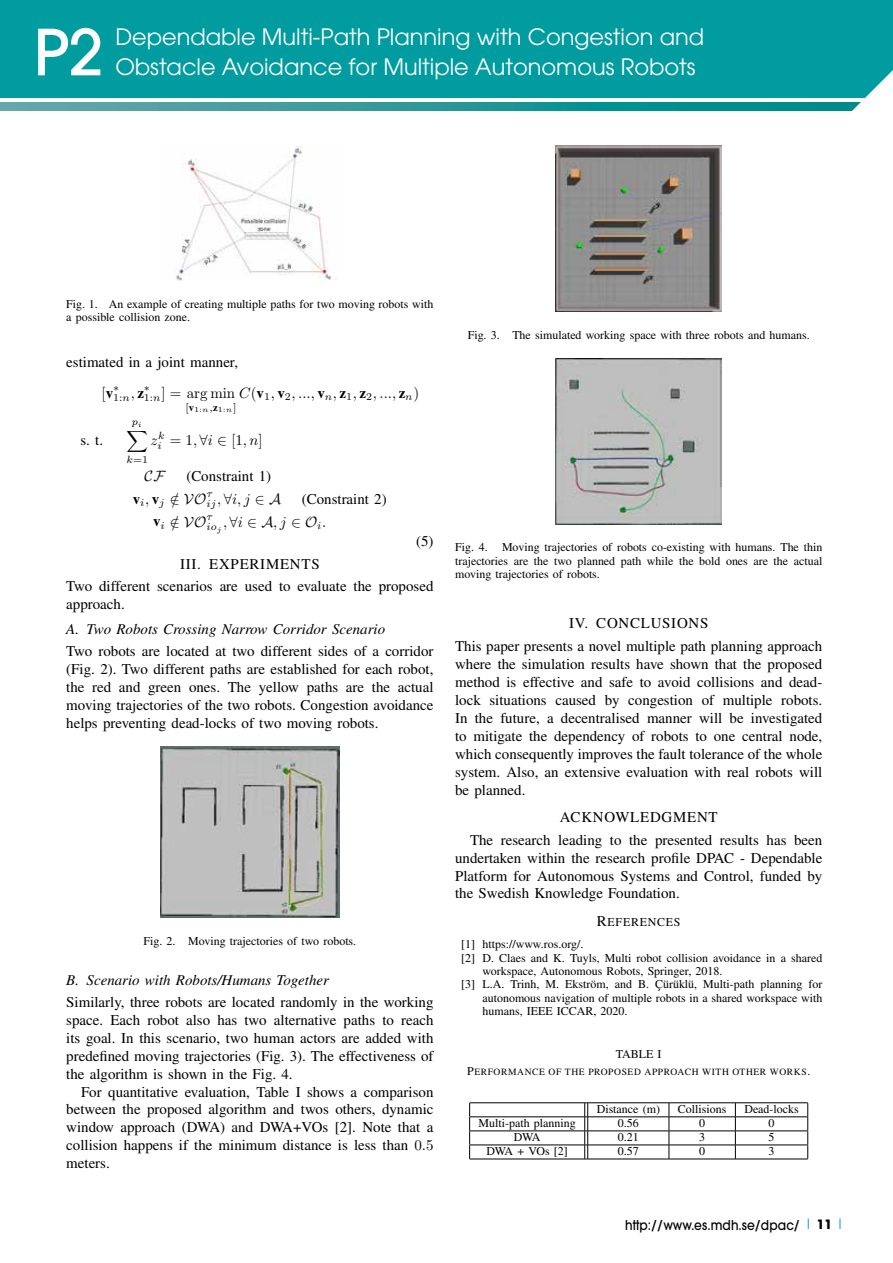
<style>
.page{position:relative;width:893px;height:1263px;background:#fff}
.page>*{position:absolute;margin:0;border:0;box-sizing:border-box;transform-origin:0 0}
.t1{font:500 63px "ITC Avant Garde Pro";color:#fff}
.t2{font:22.5px "ITC Avant Garde Pro";color:#fff}
.t3{font:15px/18px "Nimbus Rom No 9 L";color:#000;text-align:justify}
.t4{font:italic 15px "Nimbus Rom No 9 L";color:#000}
.t5{font:15px "CMMI10";color:#000}
.t6{font:15px "CMSY10";color:#000}
.t7{font:15px "CMR10";color:#000}
.t8{font:500 13.5px "ITC Avant Garde Pro";color:#000;scale:.9 1}
.t9{font:12px/13.5px "Nimbus Rom No 9 L";color:#000;text-align:justify}
.t10{font:12px "Nimbus Rom No 9 L";letter-spacing:.06em;color:#000}
.t11{font:10.5px "CMR7";color:#000}
.t12{font:10.5px "CMMI7";color:#000}
.t13{font:9.6px "Nimbus Rom No 9 L";letter-spacing:.06em;color:#000}
.t14{font:7.5px "CMR5";color:#000}
.s1{font-family:"Nimbus Rom No 9 L";font-weight:500}
.s2{font-family:"CMR10"}
.s3{font-family:"CMMI5"}
.s4{font-family:"CMMI7"}
.s5{font-family:"CMMI10"}
.s6{font-family:"CMSY10"}
.s7{font-size:15px}
.s8{font-size:12px}
.s9{font-family:"Frutiger";font-weight:300;font-stretch:condensed;font-size:15px;color:#009ca0}
.s10{font-weight:700;font-size:12.75px}
</style>
<div class="page">
<svg style="left:0;top:102px;width:848px;height:9px;background:#2a9898"></svg>
<div style="left:0;top:0;width:893px;height:98px;background:#009ca0"></div>
<svg style="left:848px;top:70px;width:45px;height:41px"></svg>
<img style="left:174px;top:146px;width:158px;height:135px">
<img style="left:161px;top:747px;width:178px;height:171px">
<img style="left:556px;top:146px;width:165px;height:166px">
<img style="left:556px;top:359px;width:165px;height:165px">
<hr style="left:470px;top:1102px;width:338px;height:1px;background:#000">
<hr style="left:470px;top:1116px;width:338px;height:1px;background:#000">
<hr style="left:470px;top:1130px;width:338px;height:1px;background:#000">
<hr style="left:470px;top:1145px;width:338px;height:1px;background:#000">
<svg style="left:469px;top:1103px;width:1px;height:56px"></svg>
<svg style="left:584px;top:1103px;width:4px;height:56px"></svg>
<svg style="left:669px;top:1103px;width:1px;height:56px"></svg>
<svg style="left:735px;top:1103px;width:1px;height:56px"></svg>
<svg style="left:807px;top:1103px;width:1px;height:56px"></svg>
<hr style="left:470px;top:1159px;width:338px;height:1px;background:#000">
<h1 class="t1" style="left:34px;top:12px;width:71px">P2</h1>
<h2 class="t2" style="left:115px;top:23px;width:590px">Dependable Multi-Path Planning with Congestion and</h2>
<h2 class="t2" style="left:115px;top:53px;width:582px">Obstacle Avoidance for Multiple Autonomous Robots</h2>
<p class="t9" style="left:66px;top:297px;width:369px">Fig. 1. An example of creating multiple paths for two moving robots with a possible collision zone.</p>
<p class="t3" style="left:66px;top:353px;width:173px">estimated in a joint manner,</p>
<p class="t7" style="left:102px;top:386px;width:19px">[<span class="s1">v</span><sup>∗</sup></p>
<p class="t5" style="left:144px;top:386px;width:277px"><sub>1:</sub><sub>n</sub><span class="s2">] = arg min</span> C<span class="s2">(</span><span class="s1">v</span><sub>1</sub>, <span class="s1">v</span><sub>2</sub>, ..., <span class="s1">v</span><sub>n</sub>, <span class="s1">z</span><sub>1</sub>, <span class="s1">z</span><sub>2</sub>, ..., <span class="s1">z</span><sub>n</sub><span class="s2">)</span></p>
<p class="t14" style="left:186px;top:407px;width:53px"><sup>[</sup><sup>v</sup>1:<span class="s3">n</span><sup>,</sup><sup>z</sup>1:<span class="s3">n</span><sup>]</sup></p>
<p class="t11" style="left:113px;top:393px;width:38px">1:<span class="s4">n</span><sup>,</sup> <sup>z</sup><sup>∗</sup></p>
<p class="t3" style="left:80px;top:431px;width:24px">s. t.</p>
<p class="t12" style="left:132px;top:417px;width:12px">p<sub>i</sub></p>
<p class="t11" style="left:126px;top:455px;width:23px"><span class="s4">k</span>=1</p>
<p class="t5" style="left:151px;top:433px;width:15px">z<sup>k</sup></p>
<p class="t7" style="left:158px;top:433px;width:107px"><sub>i</sub> =1<span class="s5">,</span><span class="s6">∀</span><span class="s5">i</span> <span class="s6">∈</span> [1<span class="s5">,n</span>]</p>
<p class="t6" style="left:145px;top:467px;width:21px">CF</p>
<p class="t3" style="left:186px;top:467px;width:86px">(Constraint 1)</p>
<p class="t6" style="left:133px;top:490px;width:150px"><span class="s1">v</span><sub>i</sub><span class="s5">,</span><span class="s1">v</span><sub>j</sub> ∈ VO<sub>ij</sub><span class="s5">,</span>∀<span class="s5">i,j</span> ∈ A</p>
<p class="t5" style="left:171px;top:492px;width:9px">/</p>
<p class="t12" style="left:207px;top:489px;width:7px">τ</p>
<p class="t3" style="left:302px;top:490px;width:86px">(Constraint 2)</p>
<p class="t6" style="left:153px;top:512px;width:175px"><span class="s1">v</span><sub>i</sub> ∈ VO<sub>io</sub><sub>j</sub> <span class="s5">,</span>∀<span class="s5">i</span> ∈ A<span class="s5">,j</span> ∈ O<sub>i</sub><span class="s5">.</span></p>
<p class="t5" style="left:171px;top:515px;width:9px">/</p>
<p class="t12" style="left:207px;top:512px;width:7px">τ</p>
<p class="t3" style="left:416px;top:532px;width:19px">(5)</p>
<p class="t3" style="left:66px;top:553px;width:369px;line-height:22.2px;text-align:center">III. EXPERIMENTS<br>Two different scenarios are used to evaluate the proposed</p>
<p class="t3" style="left:66px;top:595px;width:60px">approach.</p>
<p class="t4" style="left:66px;top:620px;width:320px">A. Two Robots Crossing Narrow Corridor Scenario</p>
<p class="t3" style="left:66px;top:642px;width:369px">Two robots are located at two different sides of a corridor (Fig. 2). Two different paths are established for each robot, the red and green ones. The yellow paths are the actual moving trajectories of the two robots. Congestion avoidance helps preventing dead-locks of two moving robots.</p>
<p class="t9" style="left:143px;top:934px;width:214px">Fig. 2. Moving trajectories of two robots.</p>
<p class="t4" style="left:66px;top:971px;width:264px">B. Scenario with Robots/Humans Together</p>
<p class="t3" style="left:66px;top:993px;width:369px">Similarly, three robots are located randomly in the working space. Each robot also has two alternative paths to reach its goal. In this scenario, two human actors are added with predefined moving trajectories (Fig. 3). The effectiveness of the algorithm is shown in the Fig. 4.</p>
<p class="t3" style="left:66px;top:1083px;width:369px;text-indent:15px">For quantitative evaluation, Table I shows a comparison between the proposed algorithm and twos others, dynamic window approach (DWA) and DWA+VOs [2]. Note that a collision happens if the minimum distance is less than <span class="s2">0</span><span class="s5">.</span><span class="s2">5 </span>meters.</p>
<p class="t9" style="left:468px;top:328px;width:343px">Fig. 3. The simulated working space with three robots and humans.</p>
<p class="t9" style="left:455px;top:541px;width:369px">Fig. 4. Moving trajectories of robots co-existing with humans. The thin trajectories are the two planned path while the bold ones are the actual moving trajectories of robots.</p>
<p class="t3" style="left:455px;top:612px;width:369px;line-height:22.5px;text-align:center">IV. CONCLUSIONS<br>This paper presents a novel multiple path planning approach</p>
<p class="t3" style="left:455px;top:655px;width:369px">where the simulation results have shown that the proposed method is effective and safe to avoid collisions and dead&shy;lock situations caused by congestion of multiple robots.<br>In the future, a decentralised manner will be investigated to mitigate the dependency of robots to one central node, which consequently improves the fault tolerance of the whole system. Also, an extensive evaluation with real robots will be planned.</p>
<p class="t3" style="left:470px;top:806px;width:354px;line-height:22.5px;text-indent:90px">ACKNOWLEDGMENT<br>The research leading to the presented results has been</p>
<p class="t3" style="left:455px;top:849px;width:369px">undertaken within the research profile DPAC - Dependable Platform for Autonomous Systems and Control, funded by the Swedish Knowledge Foundation.</p>
<p class="t10" style="left:597px;top:915px;width:85px"><span class="s7">R</span>EFERENCES</p>
<p class="t9" style="left:461px;top:937px;width:124px">[1] https://www.ros.org/.</p>
<p class="t9" style="left:461px;top:951px;width:363px">[2] D. Claes and K. Tuyls, Multi robot collision avoidance in a shared</p>
<p class="t9" style="left:482px;top:964px;width:241px">workspace, Autonomous Robots, Springer, 2018.</p>
<p class="t9" style="left:461px;top:978px;width:234px">[3] L.A. Trinh, M. Ekstrom, and B. C¸ ur¨ ukl¨</p>
<p class="t9" style="left:482px;top:978px;width:341px;text-indent:192px">¨ u, Multi-path planning for autonomous navigation of multiple robots in a shared workspace with humans, IEEE ICCAR, 2020.</p>
<p class="t9" style="left:616px;top:1047px;width:47px">TABLE I</p>
<p class="t13" style="left:467px;top:1066px;width:345px"><span class="s8">P</span>ERFORMANCE OF THE PROPOSED APPROACH WITH OTHER WORKS<span class="s8">.</span></p>
<p class="t9" style="left:597px;top:1102px;width:65px">Distance (m)</p>
<p class="t9" style="left:678px;top:1102px;width:50px">Collisions</p>
<p class="t9" style="left:744px;top:1102px;width:56px">Dead-locks</p>
<p class="t9" style="left:479px;top:1116px;width:99px">Multi-path planning</p>
<p class="t9" style="left:618px;top:1116px;width:22px">0.56</p>
<p class="t9" style="left:699px;top:1116px;width:7px">0</p>
<p class="t9" style="left:769px;top:1116px;width:7px">0</p>
<p class="t9" style="left:514px;top:1130px;width:28px">DWA</p>
<p class="t9" style="left:618px;top:1130px;width:22px">0.21</p>
<p class="t9" style="left:699px;top:1130px;width:7px">3</p>
<p class="t9" style="left:769px;top:1130px;width:7px">5</p>
<p class="t9" style="left:486px;top:1144px;width:83px">DWA + VOs [2]</p>
<p class="t9" style="left:618px;top:1144px;width:22px">0.57</p>
<p class="t9" style="left:699px;top:1144px;width:7px">0</p>
<p class="t9" style="left:769px;top:1144px;width:7px">3</p>
<p class="t9" style="left:591px;top:978px;width:5px">¨</p>
<p class="t8" style="left:625px;top:1216px;width:242px">http://www.es.mdh.se/dpac/ <span class="s9">I</span> <span class="s10">11</span> <span class="s9">I</span></p>
</div>
